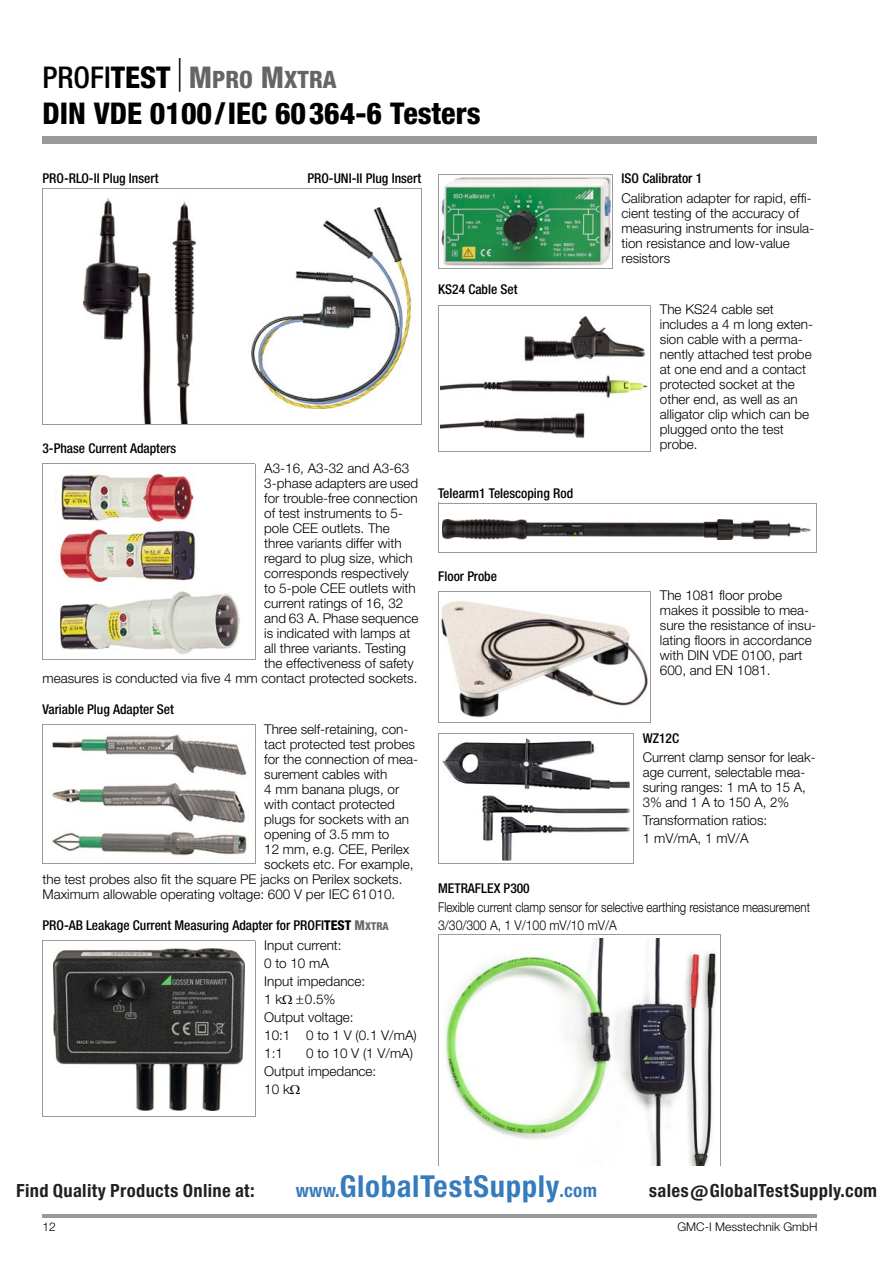
<style>
.page{position:relative;width:893px;height:1263px;background:#fff}
.page>*{position:absolute;margin:0;border:0;box-sizing:border-box;transform-origin:0 0}
.t1{font:800 condensed 30px "Helvetica Neue LTW1 G";color:#000}
.t2{font:28.95px "Europa Gro Nr 2 SBOP Bol Con";letter-spacing:.02em;color:#367bbc}
.t3{font:800 condensed 24px "Helvetica Neue LTW1 G";color:#656565}
.t4{font:17.4px "Europa Gro Nr 2 SBOP Bol Con";letter-spacing:.02em;color:#231f20}
.t5{font:300 13.5px/15px "Helvetica Neue LTW1 G";color:#000}
.t6{font:500 condensed 13.5px/19.5px "Helvetica Neue LTW1 G";color:#000}
.t7{font:300 13.5px/18px "Helvetica Neue LTW1 G";color:#000;scale:.86 1}
.t8{font:300 12px "Helvetica Neue LTW1 G";color:#000}
.s1{font-weight:500;font-size:30px;color:#000}
.s2{font-size:30px;color:#000}
.s3{font-size:30px}
.s4{font-weight:800}
.s5{font-weight:800;color:#656565}
.s6{font-weight:800;font-size:10.8px;color:#656565}
.s7{font-weight:300;font-stretch:normal}
.s8{font-size:17.85px}
</style>
<div class="page">
<hr style="left:42px;top:1215px;width:774px;height:3px;background:#9a9a9a">
<div style="left:42px;top:137px;width:774px;height:7px;background:#9a9a9a"></div>
<img style="left:83px;top:197px;width:113px;height:228px">
<img style="left:251px;top:207px;width:161px;height:202px">
<hr style="left:43px;top:188px;width:378px;height:1px;background:#9a9a9a">
<hr style="left:421px;top:188px;width:1px;height:237px;background:#9a9a9a">
<hr style="left:42px;top:425px;width:379px;height:1px;background:#9a9a9a">
<hr style="left:42px;top:188px;width:1px;height:237px;background:#9a9a9a">
<img style="left:55px;top:471px;width:185px;height:184px">
<hr style="left:43px;top:464px;width:212px;height:1px;background:#9a9a9a">
<hr style="left:255px;top:464px;width:1px;height:196px;background:#9a9a9a">
<hr style="left:42px;top:659px;width:213px;height:1px;background:#9a9a9a">
<hr style="left:42px;top:464px;width:1px;height:196px;background:#9a9a9a">
<img style="left:52px;top:734px;width:197px;height:122px">
<hr style="left:43px;top:725px;width:212px;height:1px;background:#9a9a9a">
<hr style="left:255px;top:725px;width:1px;height:139px;background:#9a9a9a">
<hr style="left:42px;top:864px;width:213px;height:1px;background:#9a9a9a">
<hr style="left:42px;top:725px;width:1px;height:139px;background:#9a9a9a">
<img style="left:53px;top:949px;width:191px;height:162px">
<hr style="left:43px;top:941px;width:212px;height:1px;background:#9a9a9a">
<hr style="left:255px;top:941px;width:1px;height:176px;background:#9a9a9a">
<hr style="left:42px;top:1117px;width:213px;height:1px;background:#9a9a9a">
<hr style="left:42px;top:941px;width:1px;height:176px;background:#9a9a9a">
<img style="left:440px;top:176px;width:170px;height:91px">
<hr style="left:438px;top:174px;width:174px;height:1px;background:#9a9a9a">
<hr style="left:612px;top:175px;width:1px;height:93px;background:#9a9a9a">
<hr style="left:438px;top:268px;width:174px;height:1px;background:#9a9a9a">
<hr style="left:438px;top:174px;width:1px;height:94px;background:#9a9a9a">
<img style="left:440px;top:316px;width:208px;height:123px">
<hr style="left:438px;top:305px;width:213px;height:1px;background:#9a9a9a">
<hr style="left:650px;top:305px;width:1px;height:147px;background:#9a9a9a">
<hr style="left:438px;top:451px;width:212px;height:1px;background:#9a9a9a">
<hr style="left:438px;top:305px;width:1px;height:146px;background:#9a9a9a">
<img style="left:443px;top:519px;width:367px;height:20px">
<hr style="left:438px;top:503px;width:378px;height:1px;background:#9a9a9a">
<hr style="left:816px;top:503px;width:1px;height:49px;background:#9a9a9a">
<hr style="left:438px;top:552px;width:378px;height:1px;background:#9a9a9a">
<hr style="left:438px;top:503px;width:1px;height:49px;background:#9a9a9a">
<img style="left:441px;top:601px;width:206px;height:116px">
<hr style="left:438px;top:591px;width:213px;height:1px;background:#9a9a9a">
<hr style="left:650px;top:591px;width:1px;height:132px;background:#9a9a9a">
<hr style="left:438px;top:723px;width:212px;height:1px;background:#9a9a9a">
<hr style="left:438px;top:591px;width:1px;height:132px;background:#9a9a9a">
<img style="left:442px;top:738px;width:187px;height:122px">
<hr style="left:438px;top:734px;width:196px;height:1px;background:#9a9a9a">
<hr style="left:633px;top:734px;width:1px;height:129px;background:#9a9a9a">
<hr style="left:438px;top:863px;width:195px;height:1px;background:#9a9a9a">
<hr style="left:438px;top:734px;width:1px;height:129px;background:#9a9a9a">
<img style="left:445px;top:939px;width:271px;height:227px">
<hr style="left:438px;top:935px;width:283px;height:1px;background:#9a9a9a">
<hr style="left:720px;top:935px;width:1px;height:266px;background:#9a9a9a">
<hr style="left:438px;top:935px;width:1px;height:266px;background:#9a9a9a">
<div style="left:0;top:1167px;width:886px;height:42px;background:#fff"></div>
<h3 class="t3" style="left:42px;top:66px;width:295px"><span class="s1">PROFI</span><span class="s2">TEST</span> <span class="s3">M</span>PRO <span class="s3">M</span>XTRA</h3>
<h1 class="t1" style="left:42px;top:96px;width:439px">DIN VDE 0100/IEC 60364-6 Testers</h1>
<p class="t6" style="left:42px;top:170px;width:117px">PRO-RLO-II Plug Insert</p>
<p class="t6" style="left:307px;top:170px;width:115px">PRO-UNI-II Plug Insert</p>
<p class="t6" style="left:438px;top:281px;width:81px">KS24 Cable Set</p>
<p class="t6" style="left:42px;top:440px;width:135px">3-Phase Current Adapters</p>
<p class="t6" style="left:621px;top:170px;width:82px">ISO Calibrator 1</p>
<p class="t5" style="left:621px;top:192px;width:194px">Calibration adapter for rapid, effi&shy;cient testing of the accuracy of measuring instruments for insula&shy;tion resistance and low-value resistors</p>
<p class="t5" style="left:660px;top:303px;width:155px">The KS24 cable set includes a 4 m long exten&shy;sion cable with a perma&shy;nently attached test probe at one end and a contact protected socket at the other end, as well as an alligator clip which can be plugged onto the test probe.</p>
<p class="t5" style="left:264px;top:462px;width:146px">A3-16, A3-32 and A3-63</p>
<p class="t5" style="left:264px;top:477px;width:156px">3-phase adapters are used</p>
<p class="t5" style="left:264px;top:492px;width:155px">for trouble-free connection</p>
<p class="t5" style="left:264px;top:507px;width:140px">of test instruments to 5-</p>
<p class="t5" style="left:264px;top:522px;width:127px">pole CEE outlets. The</p>
<p class="t5" style="left:264px;top:537px;width:139px">three variants differ with</p>
<p class="t5" style="left:264px;top:552px;width:150px">regard to plug size, which</p>
<p class="t5" style="left:264px;top:567px;width:146px">corresponds respectively</p>
<p class="t5" style="left:264px;top:582px;width:153px">to 5-pole CEE outlets with</p>
<p class="t5" style="left:264px;top:597px;width:141px">current ratings of 16, 32</p>
<p class="t5" style="left:264px;top:612px;width:156px">and 63 A. Phase sequence</p>
<p class="t5" style="left:264px;top:627px;width:148px">is indicated with lamps at</p>
<p class="t5" style="left:264px;top:642px;width:143px">all three variants. Testing</p>
<p class="t5" style="left:264px;top:657px;width:151px">the effectiveness of safety</p>
<p class="t5" style="left:42px;top:672px;width:376px">measures is conducted via five 4 mm contact protected sockets.</p>
<p class="t6" style="left:42px;top:701px;width:133px">Variable Plug Adapter Set</p>
<p class="t5" style="left:264px;top:723px;width:146px">Three self-retaining, con-</p>
<p class="t5" style="left:264px;top:738px;width:152px">tact protected test probes</p>
<p class="t5" style="left:264px;top:753px;width:155px">for the connection of mea-</p>
<p class="t5" style="left:264px;top:768px;width:125px">surement cables with</p>
<p class="t5" style="left:264px;top:783px;width:137px">4 mm banana plugs, or</p>
<p class="t5" style="left:264px;top:798px;width:132px">with contact protected</p>
<p class="t5" style="left:264px;top:813px;width:146px">plugs for sockets with an</p>
<p class="t5" style="left:264px;top:828px;width:127px">opening of 3.5 mm to</p>
<p class="t5" style="left:264px;top:843px;width:146px">12 mm, e.g. CEE, Perilex</p>
<p class="t5" style="left:264px;top:858px;width:151px">sockets etc. For example,</p>
<p class="t5" style="left:42px;top:873px;width:361px">the test probes also fit the square PE jacks on Perilex sockets.</p>
<p class="t5" style="left:42px;top:888px;width:354px">Maximum allowable operating voltage: 600 V per IEC 61010.</p>
<p class="t6" style="left:264px;top:917px;width:126px;text-indent:-222px">PRO-AB Leakage Current Measuring Adapter for PROFI<span class="s4">TEST</span> <span class="s5">M</span><span class="s6">XTRA<br></span><span class="s7">Input current:</span></p>
<p class="t5" style="left:264px;top:955px;width:103px;line-height:18px">0 to 10 mA<br>Input impedance:<br>1 k</p>
<p class="t5" style="left:264px;top:991px;width:154px;line-height:18px;text-indent:41px">0.5%<br>Output voltage:<br>10:1 0 to 1 V (0.1 V/mA)<br>1:1</p>
<p class="t5" style="left:264px;top:1045px;width:150px;line-height:18px;text-indent:42px">0 to 10 V (1 V/mA)<br>Output impedance:<br>10 k</p>
<p class="t6" style="left:438px;top:485px;width:136px">Telearm1 Telescoping Rod</p>
<p class="t6" style="left:438px;top:567px;width:60px">Floor Probe</p>
<p class="t5" style="left:660px;top:589px;width:158px">The 1081 floor probe makes it possible to mea&shy;sure the resistance of insu&shy;lating floors in accordance with DIN VDE 0100, part<br>600, and EN 1081.</p>
<p class="t6" style="left:643px;top:729px;width:38px">WZ12C</p>
<p class="t5" style="left:643px;top:751px;width:174px">Current clamp sensor for leak&shy;age current, selectable mea&shy;suring ranges: 1 mA to 15 A,<br>3% and 1 A to 150 A, 2%</p>
<p class="t5" style="left:643px;top:813px;width:126px;line-height:18px">Transformation ratios:<br>1 mV/mA, 1 mV/A</p>
<p class="t6" style="left:438px;top:879px;width:93px">METRAFLEX P300</p>
<p class="t7" style="left:438px;top:900px;width:434px">Flexible current clamp sensor for selective earthing resistance measurement<br>3/30/300 A, 1 V/100 mV/10 mV/A</p>
<p class="t4" style="left:16px;top:1181px;width:240px">Find Quality Products Online at:</p>
<h2 class="t2" style="left:296px;top:1169px;width:303px"><span class="s8">www.</span>GlobalTestSupply<span class="s8">.com</span></h2>
<p class="t4" style="left:648px;top:1181px;width:230px">sales@GlobalTestSupply.com</p>
<p class="t8" style="left:42px;top:1222px;width:15px">12</p>
<p class="t8" style="left:677px;top:1222px;width:142px">GMC-I Messtechnik GmbH</p>
</div>
